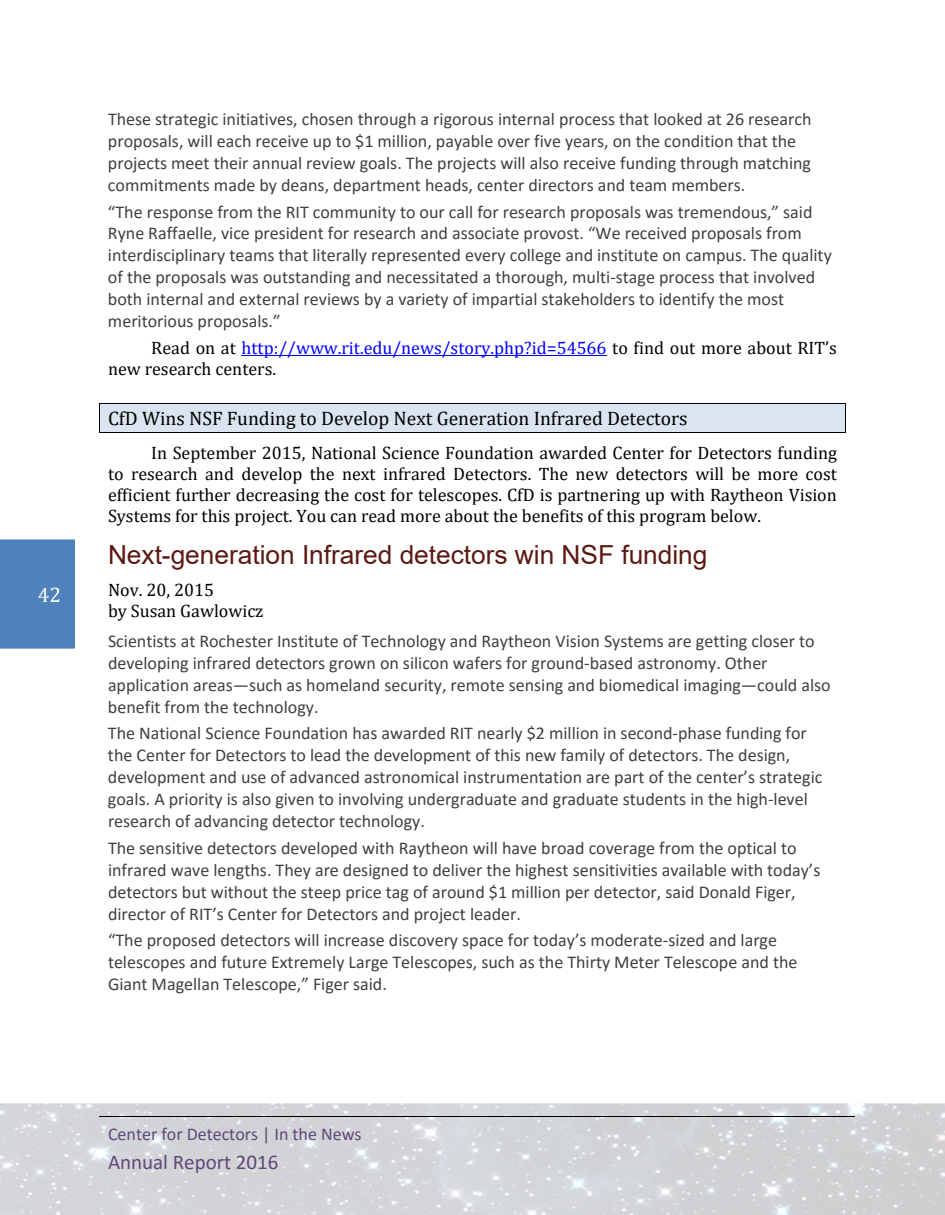
<style>
.page{position:relative;width:945px;height:1215px;background:#fff}
.page>*{position:absolute;margin:0;border:0;box-sizing:border-box;transform-origin:0 0}
.t1{font:26.25px "Arial";color:#5c1914}
.t2{font:21px "Calibri";color:#5f497a}
.t3{font:21px "Cambria";color:#fff}
.t4{font:19.5px "Cambria";color:#000}
.t5{font:18px/21.9px "Calibri";color:#404040}
.t6{font:18px/21.1px "Cambria";color:#000}
.t7{font:18px "Calibri";color:#5f497a}
.s1{color:#00f}
</style>
<div class="page">
<img style="left:0;top:1104px;width:945px;height:111px">
<hr style="left:99px;top:1117px;width:756px;height:1px;background:#000">
<div style="left:0;top:539px;width:75px;height:110px;background:#4f81bd"></div>
<hr style="left:242px;top:355px;width:365px;height:1px;background:#00f">
<div style="left:100px;top:403px;width:745px;height:29px;background:#dbe5f1"></div>
<hr style="left:99px;top:403px;width:746px;height:1px;background:#000">
<hr style="left:99px;top:432px;width:746px;height:1px;background:#000">
<svg style="left:99px;top:404px;width:1px;height:28px"></svg>
<svg style="left:845px;top:403px;width:1px;height:30px"></svg>
<p class="t3" style="left:38px;top:582px;width:25px">42</p>
<p class="t5" style="left:108px;top:110px;width:705px">These strategic initiatives, chosen through a rigorous internal process that looked at 26 research proposals, will each receive up to $1 million, payable over five years, on the condition that the projects meet their annual review goals. The projects will also receive funding through matching commitments made by deans, department heads, center directors and team members.</p>
<p class="t5" style="left:108px;top:202px;width:725px">“The response from the RIT community to our call for research proposals was tremendous,” said Ryne Raffaelle, vice president for research and associate provost. “We received proposals from interdisciplinary teams that literally represented every college and institute on campus. The quality of the proposals was outstanding and necessitated a thorough, multi-stage process that involved both internal and external reviews by a variety of impartial stakeholders to identify the most meritorious proposals.”</p>
<p class="t6" style="left:108px;top:337px;width:730px;text-indent:43px">Read on at <span class="s1">http://www.rit.edu/news/story.php?id=54566</span> to find out more about RIT’s new research centers.</p>
<p class="t4" style="left:108px;top:406px;width:581px">CfD Wins NSF Funding to Develop Next Generation Infrared Detectors</p>
<p class="t6" style="left:108px;top:442px;width:731px;text-align:justify;text-indent:43px">In September 2015, National Science Foundation awarded Center for Detectors funding to research and develop the next infrared Detectors. The new detectors will be more cost efficient further decreasing the cost for telescopes. CfD is partnering up with Raytheon Vision Systems for this project. You can read more about the benefits of this program below.</p>
<p class="t1" style="left:108px;top:540px;width:601px">Next-generation Infrared detectors win NSF funding</p>
<p class="t6" style="left:108px;top:579px;width:157px">Nov. 20, 2015<br>by Susan Gawlowicz</p>
<p class="t5" style="left:108px;top:631px;width:724px">Scientists at Rochester Institute of Technology and Raytheon Vision Systems are getting closer to developing infrared detectors grown on silicon wafers for ground-based astronomy. Other application areas—such as homeland security, remote sensing and biomedical imaging—could also benefit from the technology.</p>
<p class="t5" style="left:108px;top:724px;width:716px">The National Science Foundation has awarded RIT nearly $2 million in second-phase funding for the Center for Detectors to lead the development of this new family of detectors. The design, development and use of advanced astronomical instrumentation are part of the center’s strategic goals. A priority is also given to involving undergraduate and graduate students in the high-level research of advancing detector technology.</p>
<p class="t5" style="left:108px;top:838px;width:714px">The sensitive detectors developed with Raytheon will have broad coverage from the optical to infrared wave lengths. They are designed to deliver the highest sensitivities available with today’s detectors but without the steep price tag of around $1 million per detector, said Donald Figer, director of RIT’s Center for Detectors and project leader.</p>
<p class="t5" style="left:108px;top:931px;width:691px">“The proposed detectors will increase discovery space for today’s moderate-sized and large telescopes and future Extremely Large Telescopes, such as the Thirty Meter Telescope and the<br>Giant Magellan Telescope,” Figer said.</p>
<p class="t7" style="left:108px;top:1126px;width:255px">Center for Detectors | In the News</p>
<p class="t2" style="left:108px;top:1153px;width:172px">Annual Report 2016</p>
</div>
